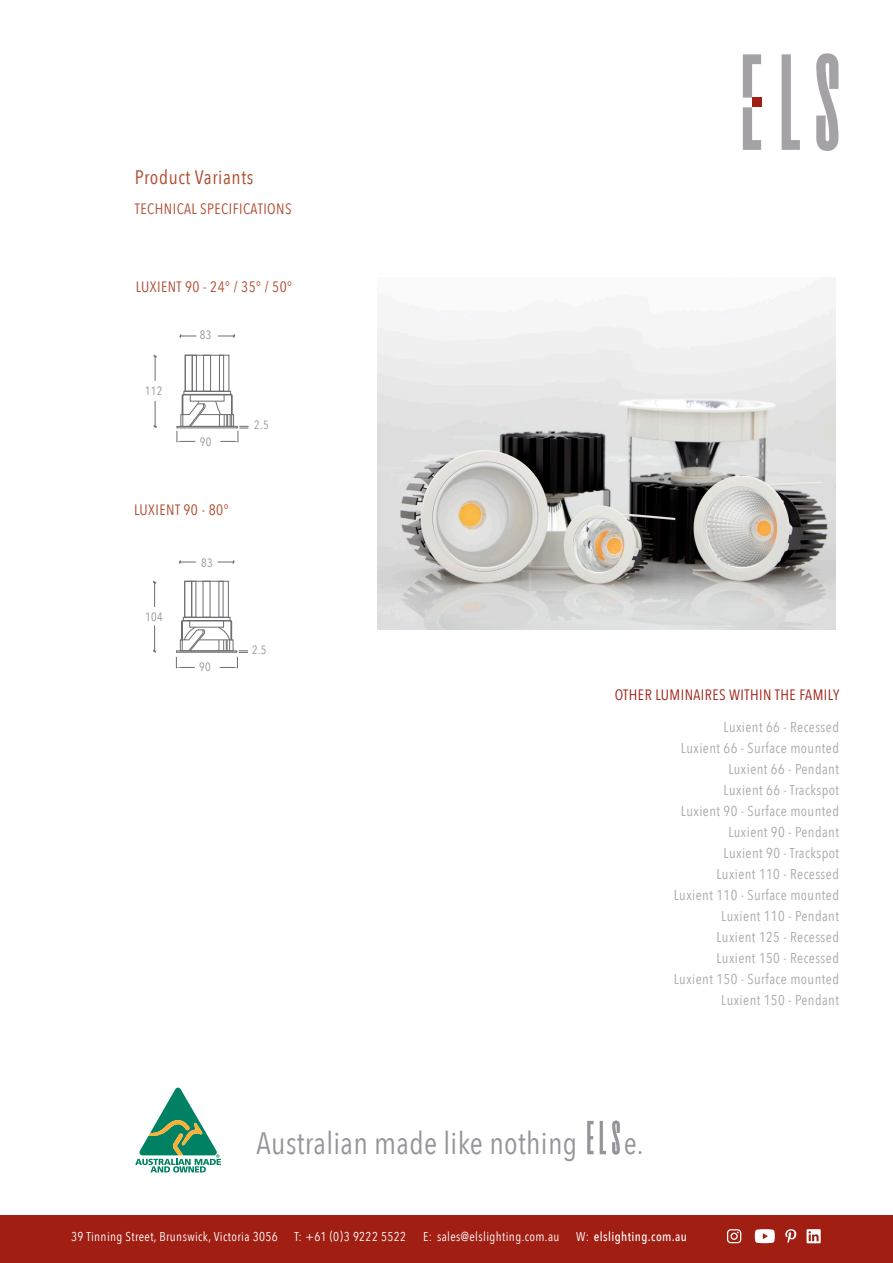
<style>
.page{position:relative;width:893px;height:1263px;background:#fff}
.page>*{position:absolute;margin:0;border:0;box-sizing:border-box;transform-origin:0 0}
.t1{font:30.9px "Avenir Next Condensed";letter-spacing:.01em;color:#939598}
.t2{font:19.5px "Avenir Next Condensed";letter-spacing:.03em;color:#b04a2f}
.MAIN_PRODUCT_HEADING{font:15px "Avenir Next Condensed";letter-spacing:.03em;color:#b04a2f}
.t3{font:15px "Avenir Next Condensed";letter-spacing:.03em;color:#a01e12}
.t4{font:14.25px/21px "Avenir Next Condensed";letter-spacing:.03em;color:#a8a9ad;text-align:center}
.t5{font:12.75px "Avenir Next Condensed";letter-spacing:.03em;color:#fff}
.t6{font:500 12.75px "Avenir Next Condensed";letter-spacing:.03em;color:#fff}
.DIMENDIONS{font:12px "Avenir Next Condensed";letter-spacing:.03em;color:#939598}
.s1{font-family:"Bismark";font-weight:700;font-size:58.95px}
.s2{font-weight:400}
</style>
<div class="page">
<svg style="left:782px;top:54px;width:18px;height:96px"></svg>
<svg style="left:816px;top:53px;width:22px;height:98px"></svg>
<svg style="left:743px;top:54px;width:18px;height:96px"></svg>
<div style="left:752px;top:98px;width:9px;height:9px;background:#a01e12"></div>
<div style="left:0;top:1216px;width:893px;height:47px;background:#a01e12"></div>
<svg style="left:807px;top:1229px;width:14px;height:14px"></svg>
<svg style="left:785px;top:1229px;width:11px;height:14px"></svg>
<svg style="left:727px;top:1229px;width:14px;height:14px"></svg>
<svg style="left:755px;top:1229px;width:20px;height:14px"></svg>
<svg style="left:135px;top:1087px;width:86px;height:86px"></svg>
<div style="left:183px;top:617px;width:47px;height:4px;border:1px solid #6c6d70"></div>
<svg style="left:153px;top:625px;width:3px;height:28px"></svg>
<svg style="left:153px;top:580px;width:3px;height:27px"></svg>
<svg style="left:178px;top:560px;width:18px;height:4px"></svg>
<svg style="left:218px;top:560px;width:17px;height:4px"></svg>
<div style="left:184px;top:581px;width:45px;height:36px;border:1px solid #6c6d70"></div>
<div style="left:184px;top:581px;width:8px;height:36px;border:1px solid #6c6d70"></div>
<div style="left:191px;top:581px;width:5px;height:36px;border:1px solid #6c6d70"></div>
<svg style="left:176px;top:620px;width:72px;height:48px"></svg>
<div style="left:184px;top:391px;width:47px;height:4px;border:1px solid #6c6d70"></div>
<svg style="left:153px;top:401px;width:4px;height:27px"></svg>
<svg style="left:153px;top:354px;width:4px;height:27px"></svg>
<svg style="left:179px;top:334px;width:17px;height:4px"></svg>
<svg style="left:218px;top:334px;width:18px;height:4px"></svg>
<svg style="left:177px;top:394px;width:72px;height:48px"></svg>
<div style="left:185px;top:355px;width:44px;height:36px;border:1px solid #6c6d70"></div>
<div style="left:185px;top:355px;width:7px;height:36px;border:1px solid #6c6d70"></div>
<div style="left:203px;top:355px;width:8px;height:36px;border:1px solid #6c6d70"></div>
<div style="left:192px;top:355px;width:5px;height:36px;border:1px solid #6c6d70"></div>
<div style="left:219px;top:355px;width:5px;height:36px;border:1px solid #6c6d70"></div>
<img style="left:378px;top:307px;width:458px;height:323px">
<p class="t2" style="left:135px;top:161px;width:120px">Product Variants</p>
<p class="MAIN_PRODUCT_HEADING" style="left:135px;top:196px;width:158px">TECHNICAL SPECIFICATIONS</p>
<p class="MAIN_PRODUCT_HEADING" style="left:136px;top:274px;width:158px">LUXIENT 90 - 24° / 35° / 50°</p>
<p class="DIMENDIONS" style="left:145px;top:381px;width:19px">112</p>
<p class="DIMENDIONS" style="left:200px;top:325px;width:13px">83</p>
<p class="DIMENDIONS" style="left:200px;top:431px;width:13px">90</p>
<p class="MAIN_PRODUCT_HEADING" style="left:134px;top:497px;width:96px">LUXIENT 90 - 80°</p>
<p class="DIMENDIONS" style="left:145px;top:606px;width:19px">104</p>
<p class="DIMENDIONS" style="left:201px;top:553px;width:13px">83</p>
<p class="DIMENDIONS" style="left:199px;top:656px;width:13px">90</p>
<p class="DIMENDIONS" style="left:254px;top:414px;width:16px">2.5</p>
<p class="DIMENDIONS" style="left:252px;top:640px;width:16px">2.5</p>
<p class="t3" style="left:615px;top:682px;width:226px">OTHER LUMINAIRES WITHIN THE FAMILY</p>
<p class="t4" style="left:724px;top:716px;width:117px">Luxient 66 - Recessed</p>
<p class="t4" style="left:681px;top:737px;width:160px">Luxient 66 - Surface mounted</p>
<p class="t4" style="left:724px;top:758px;width:117px">Luxient 66 - Pendant<br>Luxient 66 - Trackspot</p>
<p class="t4" style="left:681px;top:800px;width:160px">Luxient 90 - Surface mounted</p>
<p class="t4" style="left:728px;top:821px;width:112px">Luxient 90 - Pendant</p>
<p class="t4" style="left:724px;top:842px;width:117px">Luxient 90 - Trackspot</p>
<p class="t4" style="left:716px;top:863px;width:124px">Luxient 110 - Recessed</p>
<p class="t4" style="left:674px;top:884px;width:167px">Luxient 110 - Surface mounted</p>
<p class="t4" style="left:721px;top:905px;width:119px">Luxient 110 - Pendant</p>
<p class="t4" style="left:716px;top:926px;width:124px">Luxient 125 - Recessed</p>
<p class="t4" style="left:716px;top:947px;width:124px">Luxient 150 - Recessed</p>
<p class="t4" style="left:674px;top:968px;width:167px">Luxient 150 - Surface mounted</p>
<p class="t4" style="left:721px;top:989px;width:119px">Luxient 150 - Pendant</p>
<p class="t1" style="left:257px;top:1117px;width:388px">Australian made like nothing <span class="s1">ELS</span>e.</p>
<p class="t5" style="left:71px;top:1225px;width:208px">39 Tinning Street, Brunswick, Victoria 3056</p>
<p class="t5" style="left:294px;top:1225px;width:113px">T: +61 (0)3 9222 5522</p>
<p class="t5" style="left:423px;top:1225px;width:138px">E: sales@elslighting.com.au</p>
<p class="t6" style="left:576px;top:1228px;width:112px"><span class="s2">W:</span> elslighting.com.au</p>
</div>
